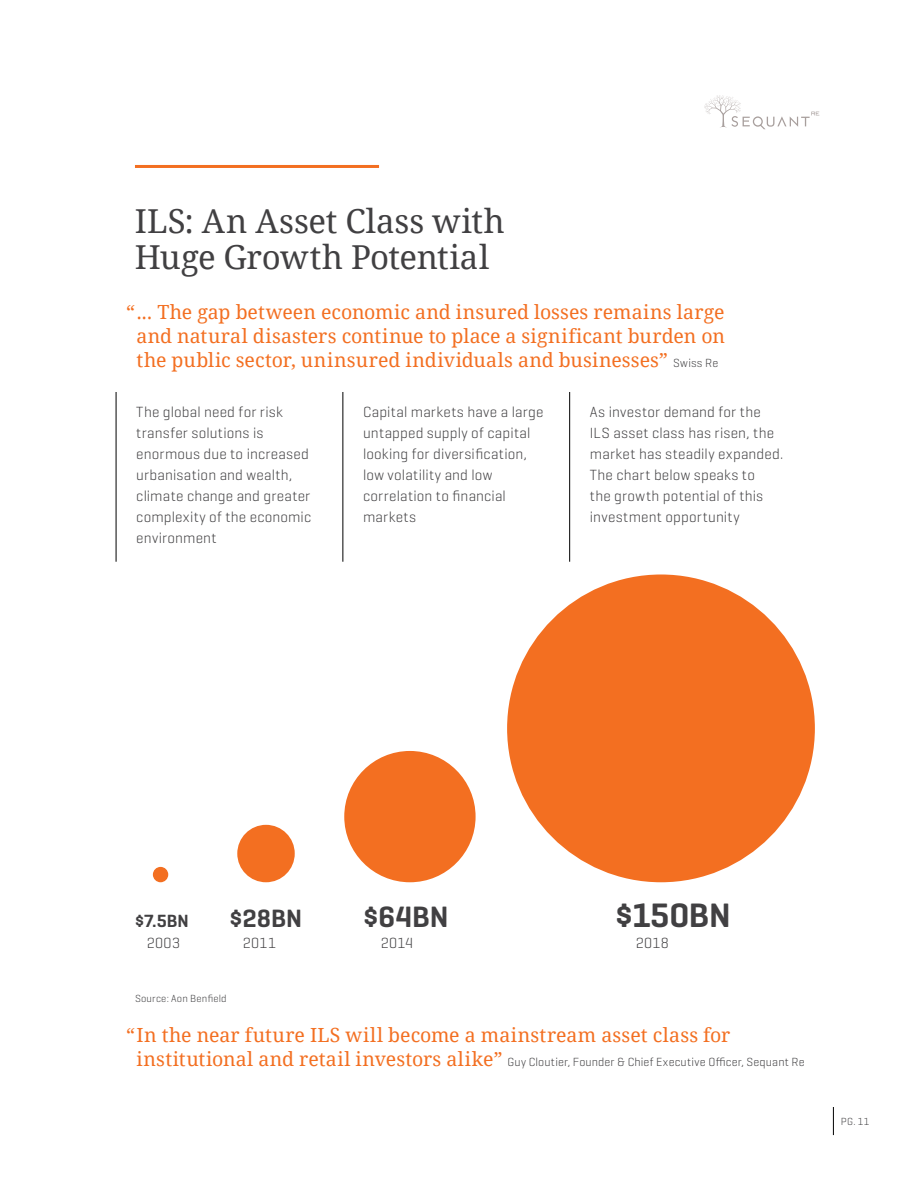
<style>
.page{position:relative;width:918px;height:1188px;background:#fff}
.page>*{position:absolute;margin:0;border:0;box-sizing:border-box;transform-origin:0 0}
.t1{font:600 34.5px "Geogrotesque";letter-spacing:-.005em;color:#414042}
.t2{font:33px/36px "Droid Serif";letter-spacing:-.005em;color:#414042}
.t3{font:600 30px "Geogrotesque";color:#414042}
.t4{font:600 25.5px "Geogrotesque";color:#414042}
.t5{font:19.5px/24px "Droid Serif";letter-spacing:.005em;color:#f36f21;text-align:center}
.t6{font:600 18px "Geogrotesque";color:#414042}
.t7{font:300 15px/21px "Geogrotesque";letter-spacing:.015em;color:#414042}
.t8{font:300 12px "Geogrotesque";letter-spacing:.015em;color:#414042}
.t9{font:300 10.5px "Geogrotesque";letter-spacing:.025em;color:#414042}
.s1{font-family:"Geogrotesque";font-weight:300;font-size:12px;color:#414042}
.s2{font-family:"Droid Serif";font-weight:400;font-size:19.5px;color:#f36f21}
</style>
<div class="page">
<svg style="left:833px;top:1107px;width:1px;height:28px"></svg>
<hr style="left:135px;top:165px;width:244px;height:3px;background:#f36f21">
<div style="left:153px;top:867px;width:15px;height:15px;background:#f36f21;border-radius:50%"></div>
<div style="left:237px;top:825px;width:58px;height:57px;background:#f36f21;border-radius:50%"></div>
<div style="left:344px;top:751px;width:132px;height:131px;background:#f36f21;border-radius:50%"></div>
<div style="left:507px;top:575px;width:308px;height:307px;background:#f36f21;border-radius:50%"></div>
<hr style="left:116px;top:392px;width:1px;height:170px;background:#000">
<hr style="left:343px;top:392px;width:1px;height:170px;background:#000">
<hr style="left:569px;top:392px;width:1px;height:170px;background:#000">
<svg style="left:704px;top:95px;width:115px;height:34px"></svg>
<h2 class="t2" style="left:135px;top:204px;width:371px">ILS: An Asset Class with<br>Huge Growth Potential</h2>
<h3 class="t5" style="left:126px;top:300px;width:601px">“... The gap between economic and insured losses remains large and natural disasters continue to place a significant burden on the public sector, uninsured individuals and businesses” <span class="s1">Swiss Re</span></h3>
<p class="t7" style="left:136px;top:401px;width:176px">The global need for risk transfer solutions is enormous due to increased urbanisation and wealth, climate change and greater complexity of the economic environment</p>
<p class="t7" style="left:363px;top:401px;width:182px">Capital markets have a large untapped supply of capital looking for diversification, low volatility and low correlation to financial markets</p>
<p class="t7" style="left:590px;top:401px;width:195px">As investor demand for the<br>ILS asset class has risen, the market has steadily expanded.<br>The chart below speaks to<br>the growth potential of this investment opportunity</p>
<p class="t6" style="left:135px;top:909px;width:56px">$7.5BN</p>
<h3 class="t4" style="left:229px;top:902px;width:74px">$28BN</h3>
<h3 class="t3" style="left:363px;top:898px;width:87px">$64BN</h3>
<h1 class="t1" style="left:615px;top:893px;width:118px">$150BN</h1>
<p class="t7" style="left:147px;top:931px;width:35px">2003</p>
<p class="t7" style="left:243px;top:931px;width:35px">2011</p>
<p class="t7" style="left:381px;top:931px;width:34px">2014</p>
<p class="t7" style="left:636px;top:931px;width:35px">2018</p>
<p class="t9" style="left:135px;top:992px;width:93px">Source: Aon Benfield</p>
<h3 class="t5" style="left:126px;top:1024px;width:606px">“In the near future ILS will become a mainstream asset class for</h3>
<p class="t8" style="left:136px;top:1055px;width:670px"><span class="s2">institutional and retail investors alike”</span> Guy Cloutier, Founder &amp; Chief Executive Officer, Sequant Re</p>
<p class="t9" style="left:841px;top:1115px;width:30px">PG. 11</p>
</div>
